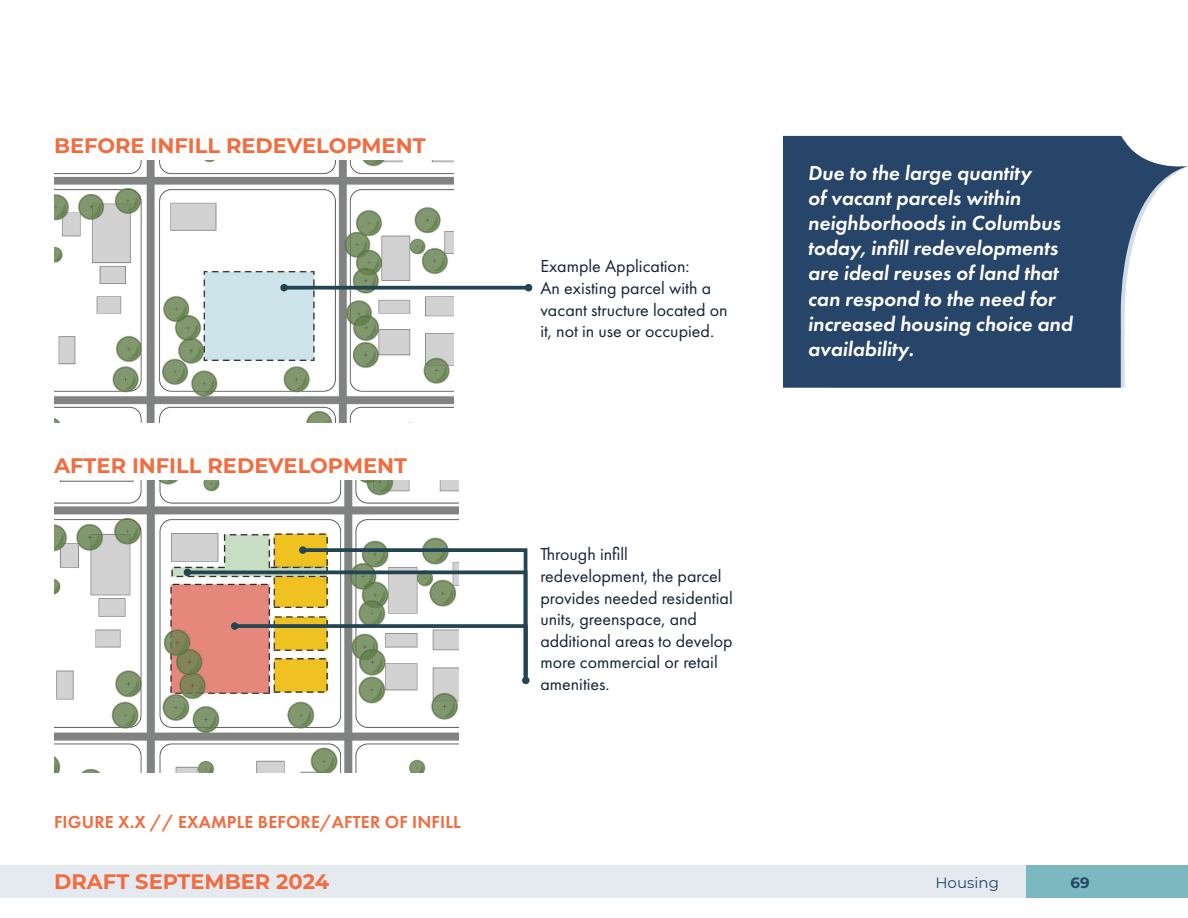
<style>
.page{position:relative;width:1188px;height:918px;background:#fff}
.page>*{position:absolute;margin:0;border:0;box-sizing:border-box;transform-origin:0 0}
.Body_Text{font:italic 600 21px/25.2px "Futura PT";color:#fff}
.t1{font:700 21px "Montserrat";color:#f26c3f}
.Body_Text-2{font:18px/21.6px "Futura PT";color:#142336}
.Figure_Title{font:600 18px "Futura PT";letter-spacing:.01em;color:#f26c3f}
.t2{font:15px "Montserrat";color:#274469}
.t3{font:700 15px "Montserrat";color:#274469}
</style>
<div class="page">
<div style="left:0;top:865px;width:1187px;height:32px;background:#e5eaf0"></div>
<div style="left:1026px;top:865px;width:162px;height:32px;background:#7cb8c0"></div>
<img style="left:54px;top:161px;width:400px;height:261px">
<svg style="left:287px;top:286px;width:239px;height:4px"></svg>
<div style="left:280px;top:284px;width:8px;height:7px;background:#234552;border-radius:50%"></div>
<div style="left:525px;top:284px;width:7px;height:7px;background:#234552;border-radius:50%"></div>
<img style="left:54px;top:480px;width:404px;height:292px">
<svg style="left:184px;top:546px;width:346px;height:138px"></svg>
<div style="left:299px;top:546px;width:8px;height:8px;background:#234552;border-radius:50%"></div>
<svg style="left:783px;top:136px;width:405px;height:252px;background:#435c7d"></svg>
<p class="t1" style="left:54px;top:130px;width:373px">BEFORE INFILL REDEVELOPMENT</p>
<p class="t1" style="left:54px;top:450px;width:355px">AFTER INFILL REDEVELOPMENT</p>
<p class="Figure_Title" style="left:54px;top:810px;width:408px">FIGURE X.X // EXAMPLE BEFORE/AFTER OF INFILL</p>
<p class="Body_Text-2" style="left:540px;top:255px;width:189px">Example Application:<br>An existing parcel with a vacant structure located on it, not in use or occupied.</p>
<p class="Body_Text-2" style="left:540px;top:544px;width:194px">Through infill redevelopment, the parcel provides needed residential units, greenspace, and additional areas to develop more commercial or retail amenities.</p>
<p class="Body_Text" style="left:808px;top:160px;width:266px">Due to the large quantity<br>of vacant parcels within neighborhoods in Columbus today, infill redevelopments are ideal reuses of land that can respond to the need for increased housing choice and availability.</p>
<p class="t1" style="left:54px;top:866px;width:277px">DRAFT SEPTEMBER 2024</p>
<p class="t2" style="left:935px;top:872px;width:65px">Housing</p>
<p class="t3" style="left:1071px;top:872px;width:21px">69</p>
</div>
